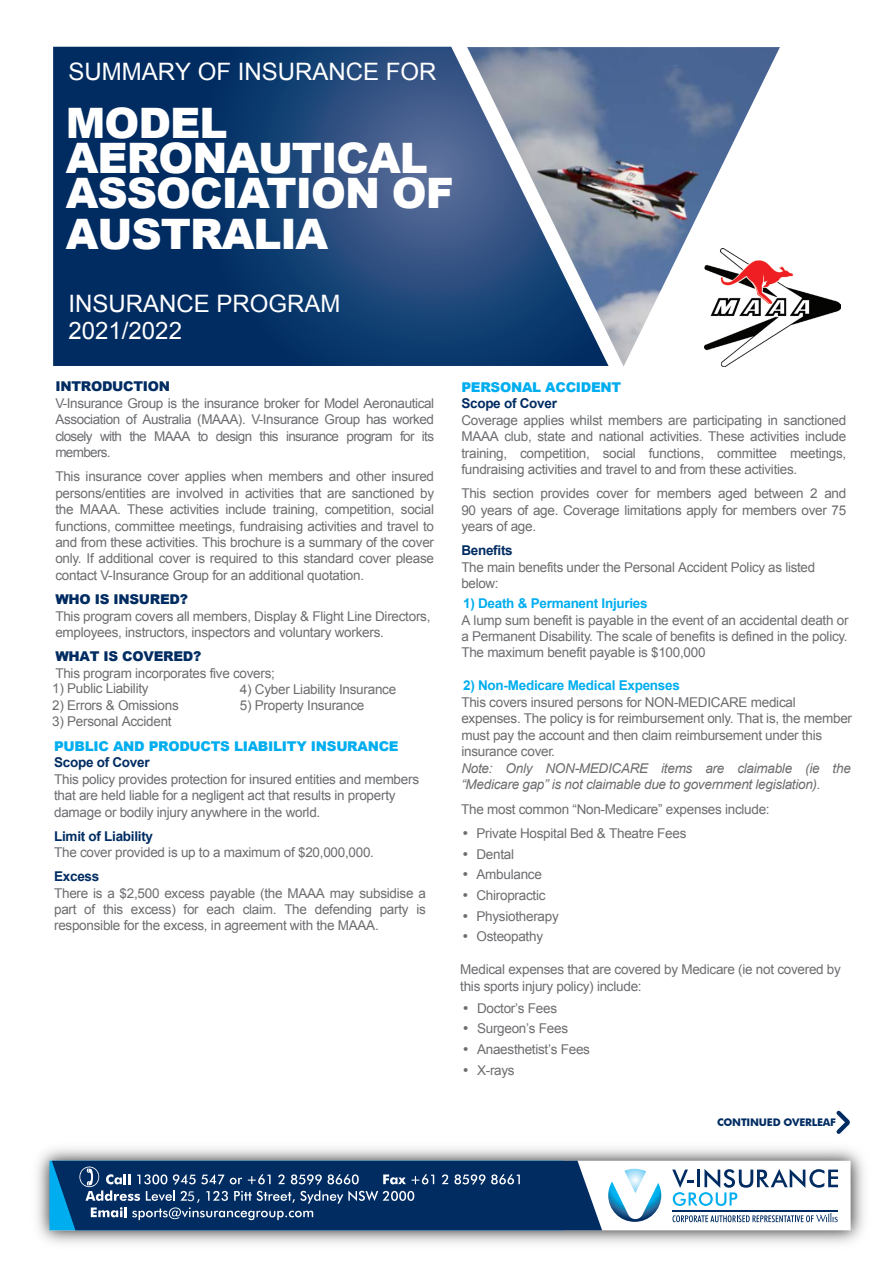
<style>
.page{position:relative;width:893px;height:1263px;background:#fff}
.page>*{position:absolute;margin:0;border:0;box-sizing:border-box;transform-origin:0 0}
.t1{font:900 42px/35px "Arial";letter-spacing:-.025em;color:#fff}
.t2{font:24px/26.7px "Arial";color:#fff}
.t3{font:13.5px/16.5px "Arial";letter-spacing:-.02em;color:#6c6d70}
.t4{font:italic 13.5px/16.5px "Arial";letter-spacing:-.02em;color:#6c6d70}
.t5{font:700 13.5px "Arial";letter-spacing:-.02em;color:#002c62}
.t6{font:900 13.5px "Arial";letter-spacing:-.02em;color:#00aeef}
.t7{font:900 13.5px "Arial";letter-spacing:-.02em;color:#002c62}
.t8{font:13.5px "Futura BT";color:#fff}
.t9{font:700 10.5px "Futura Md BT";letter-spacing:-.02em;color:#002c62}
.s1{font-style:inherit}
.s2{font-weight:700;color:#00aeef}
.s3{font-family:"Futura BT"}
</style>
<div class="page">
<svg style="left:53px;top:47px;width:414px;height:319px;background:#143c70"></svg>
<svg style="left:836px;top:1110px;width:14px;height:24px"></svg>
<img style="left:780px;top:266px;width:61px;height:67px">
<img style="left:467px;top:47px;width:313px;height:320px">
<img style="left:37px;top:1148px;width:827px;height:96px">
<div style="left:50px;top:1161px;width:801px;height:69px;background:#fff"></div>
<svg style="left:52px;top:1161px;width:550px;height:69px;background:#1c4576"></svg>
<hr style="left:672px;top:1210px;width:166px;height:1px;background:#002c62">
<svg style="left:672px;top:1169px;width:166px;height:37px"></svg>
<svg style="left:608px;top:1181px;width:53px;height:41px"></svg>
<svg style="left:624px;top:1169px;width:22px;height:3px"></svg>
<svg style="left:672px;top:1213px;width:166px;height:9px"></svg>
<h2 class="t2" style="left:69px;top:58px;width:370px">SUMMARY OF INSURANCE FOR</h2>
<h1 class="t1" style="left:66px;top:104px;width:389px">MODEL<br>AERONAUTICAL<br>ASSOCIATION OF</h1>
<h1 class="t1" style="left:66px;top:215px;width:264px">AUSTRALIA</h1>
<h2 class="t2" style="left:69px;top:291px;width:274px">INSURANCE PROGRAM<br>20<span class="s1">2</span>1/20<span class="s1">2</span>2</h2>
<p class="t7" style="left:55px;top:376px;width:116px">INTRODUCTION</p>
<p class="t3" style="left:55px;top:395px;width:380px;text-align:justify">V-Insurance Group is the insurance broker for Model Aeronautical Association of Australia (MAAA). V-Insurance Group has worked closely with the MAAA to design this insurance program for its members.</p>
<p class="t3" style="left:55px;top:468px;width:380px;text-align:justify">This insurance cover applies when members and other insured persons/entities are involved in activities that are sanctioned by the MAAA. These activities include training, competition, social functions, committee meetings, fundraising activities and travel to and from these activities. This brochure is a summary of the cover only. If additional cover is required to this standard cover please contact V-Insurance Group for an additional quotation.</p>
<p class="t7" style="left:55px;top:589px;width:134px">WHO IS INSURED?</p>
<p class="t3" style="left:55px;top:608px;width:377px">This program covers all members, Display &amp; Flight Line Directors, employees, instructors, inspectors and voluntary workers.</p>
<p class="t7" style="left:55px;top:646px;width:147px">WHAT IS COVERED?</p>
<p class="t3" style="left:55px;top:665px;width:221px">This program incorporates five covers;</p>
<p class="t3" style="left:240px;top:681px;width:158px">4) Cyber Liability Insurance</p>
<p class="t3" style="left:240px;top:698px;width:126px">5) Property Insurance</p>
<p class="t3" style="left:52px;top:680px;width:98px">1) Public Liability</p>
<p class="t3" style="left:52px;top:697px;width:128px">2) Errors &amp; Omissions</p>
<p class="t3" style="left:52px;top:713px;width:121px">3) Personal Accident</p>
<p class="t6" style="left:54px;top:736px;width:346px">PUBLIC AND PRODUCTS LIABILITY INSURANCE</p>
<p class="t5" style="left:54px;top:754px;width:97px">Scope of Cover</p>
<p class="t3" style="left:54px;top:771px;width:366px">This policy provides protection for insured entities and members that are held liable for a negligent act that results in property damage or bodily injury anywhere in the world.</p>
<p class="t5" style="left:54px;top:827px;width:100px">Limit of Liability</p>
<p class="t3" style="left:54px;top:844px;width:321px">The cover provided is up to a maximum of $20,000,000.</p>
<p class="t5" style="left:54px;top:867px;width:47px">Excess</p>
<p class="t3" style="left:54px;top:885px;width:373px;text-align:justify">There is a $2,500 excess payable (the MAAA may subsidise a part of this excess) for each claim. The defending party is responsible for the excess, in agreement with the MAAA.</p>
<p class="t6" style="left:461px;top:377px;width:161px">PERSONAL ACCIDENT</p>
<p class="t5" style="left:461px;top:394px;width:97px">Scope of Cover</p>
<p class="t3" style="left:461px;top:412px;width:386px;text-align:justify">Coverage applies whilst members are participating in sanctioned MAAA club, state and national activities. These activities include training, competition, social functions, committee meetings, fundraising activities and travel to and from these activities.</p>
<p class="t3" style="left:461px;top:485px;width:386px;text-align:justify">This section provides cover for members aged between 2 and <span class="s1">90</span> years of age. Coverage limitations apply for members over 75 years of age.</p>
<p class="t5" style="left:461px;top:541px;width:53px">Benefits</p>
<p class="t3" style="left:461px;top:559px;width:355px">The main benefits under the Personal Accident Policy as listed below:</p>
<p class="t3" style="left:461px;top:595px;width:389px"><span class="s2">1)</span> <span class="s2">Death &amp; Permanent Injuries<br></span>A lump sum benefit is payable in the event of an accidental death or a Permanent Disability. The scale of benefits is defined in the policy.<br>The maximum benefit payable is $<span class="s1">10</span>0,000</p>
<p class="t3" style="left:461px;top:678px;width:392px"><span class="s2">2)</span> <span class="s2">Non-Medicare Medical Expenses<br></span>This covers insured persons for NON-MEDICARE medical expenses. The policy is for reimbursement only. That is, the member must pay the account and then claim reimbursement under this insurance cover.</p>
<p class="t4" style="left:461px;top:760px;width:391px">Note: Only NON-MEDICARE items are claimable (ie the “Medicare gap” is not claimable due to government legislation).</p>
<p class="t3" style="left:461px;top:801px;width:310px">The most common “Non-Medicare” expenses include:</p>
<p class="t3" style="left:461px;top:825px;width:227px"><span class="s3">•</span> Private Hospital Bed &amp; Theatre Fees</p>
<p class="t3" style="left:461px;top:846px;width:54px"><span class="s3">•</span> Dental</p>
<p class="t3" style="left:461px;top:866px;width:82px"><span class="s3">•</span> Ambulance</p>
<p class="t3" style="left:461px;top:887px;width:86px"><span class="s3">•</span> Chiropractic</p>
<p class="t3" style="left:461px;top:908px;width:99px"><span class="s3">•</span> Physiotherapy</p>
<p class="t3" style="left:461px;top:928px;width:83px"><span class="s3">•</span> Osteopathy</p>
<p class="t3" style="left:460px;top:961px;width:382px">Medical expenses that are covered by Medicare (ie not covered by this sports injury policy) include:</p>
<p class="t3" style="left:462px;top:1000px;width:97px"><span class="s3">•</span> Doctor’s Fees</p>
<p class="t3" style="left:462px;top:1020px;width:108px"><span class="s3">•</span> Surgeon’s Fees</p>
<p class="t3" style="left:462px;top:1041px;width:130px"><span class="s3">•</span> Anaesthetist’s Fees</p>
<p class="t3" style="left:462px;top:1062px;width:54px"><span class="s3">•</span> X-rays</p>
<p class="t9" style="left:717px;top:1116px;width:120px">CONTINUED OVERLEAF</p>
<p class="t8" style="left:187px;top:1188px;width:9px">5</p>
</div>
